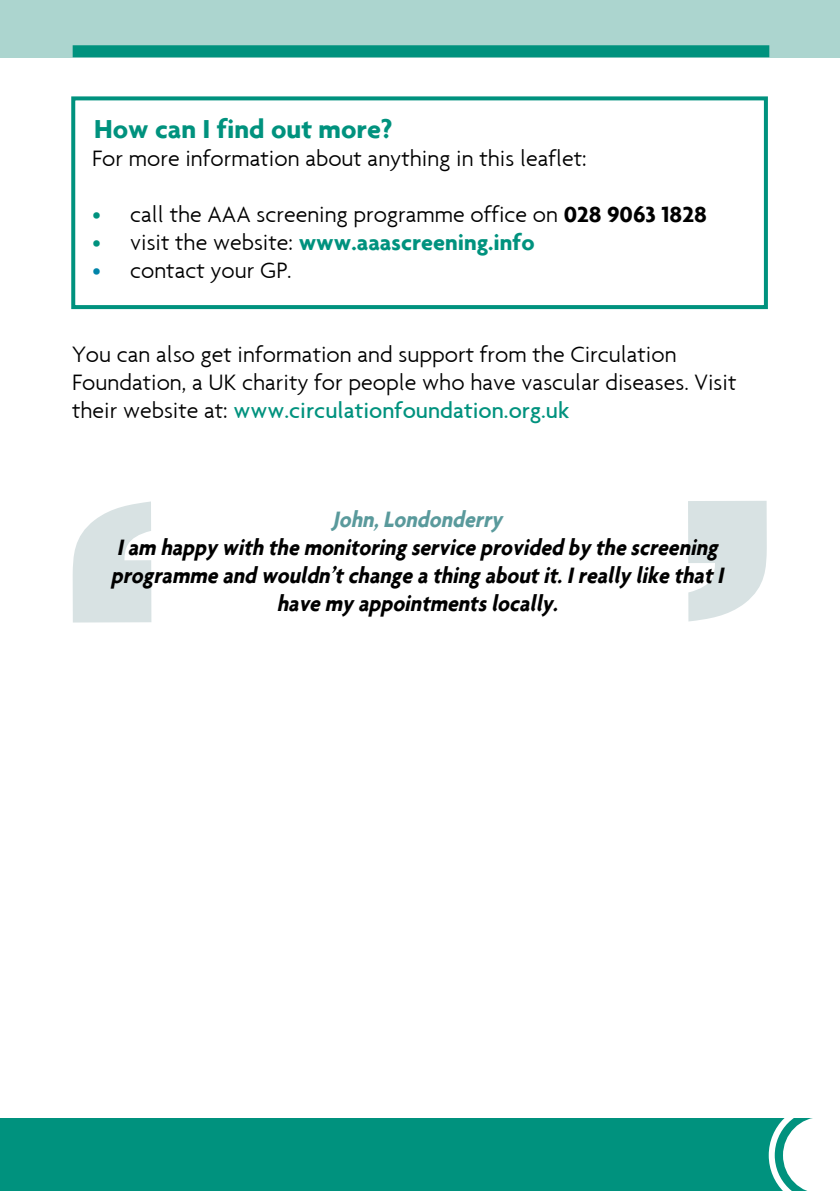
<style>
.page{position:relative;width:840px;height:1191px;background:#fff}
.page>*{position:absolute;margin:0;border:0;box-sizing:border-box;transform-origin:0 0}
.t1{font:700 28px "Agenda";color:#00927e}
.t2{font:300 24px/28px "Agenda";color:#000}
.t3{font:italic 700 24px/28px "Agenda";color:#000;text-align:center;scale:.9 1}
.t4{font:700 24px "Agenda";color:#00927e}
.t5{font:italic 700 24px "Agenda";color:#5a9a9c;scale:.9 1}
.s1{color:#00927e}
.s2{font-weight:700}
.s3{font-weight:300}
.s4{font-weight:300;color:#000}
.s5{color:#0084a9}
.s6{font-weight:500;color:#00927e}
</style>
<div class="page">
<div style="left:0;top:0;width:839px;height:57px;background:#acd5cf"></div>
<div style="left:0;top:1119px;width:820px;height:72px;background:#00927e"></div>
<svg style="left:768px;top:1118px;width:52px;height:73px"></svg>
<div style="left:73px;top:45px;width:695px;height:12px;background:#00927e"></div>
<div style="left:71px;top:96px;width:696px;height:213px;border:4px solid #00927e"></div>
<svg style="left:73px;top:501px;width:78px;height:121px"></svg>
<svg style="left:688px;top:501px;width:78px;height:120px"></svg>
<p class="t1" style="left:94px;top:112px;width:300px">How can I find out more?</p>
<p class="t2" style="left:92px;top:144px;width:496px">For more information about anything in this leaflet:</p>
<p class="t2" style="left:92px;top:200px;width:616px"><span class="s1">•</span> call the AAA screening programme office on <span class="s2">028 9063 1828</span></p>
<p class="t4" style="left:92px;top:228px;width:444px"><span class="s3">•</span> <span class="s4">visit the website:</span> www.aaascreening.info</p>
<p class="t2" style="left:92px;top:256px;width:201px"><span class="s5">•</span> contact your GP.</p>
<p class="t2" style="left:72px;top:340px;width:665px">You can also get information and support from the Circulation<br>Foundation, a UK charity for people who have vascular diseases. Visit their website at: <span class="s6">www.circulationfoundation.org.uk</span></p>
<p class="t5" style="left:332px;top:505px;width:196px">John,Londonderry</p>
<p class="t3" style="left:111px;top:533px;width:687px">Iam happy with the monitoring service provided by the screening programme and wouldn’tchange a thing aboutit.Ireally like thatI have my appointmentslocally.</p>
</div>
